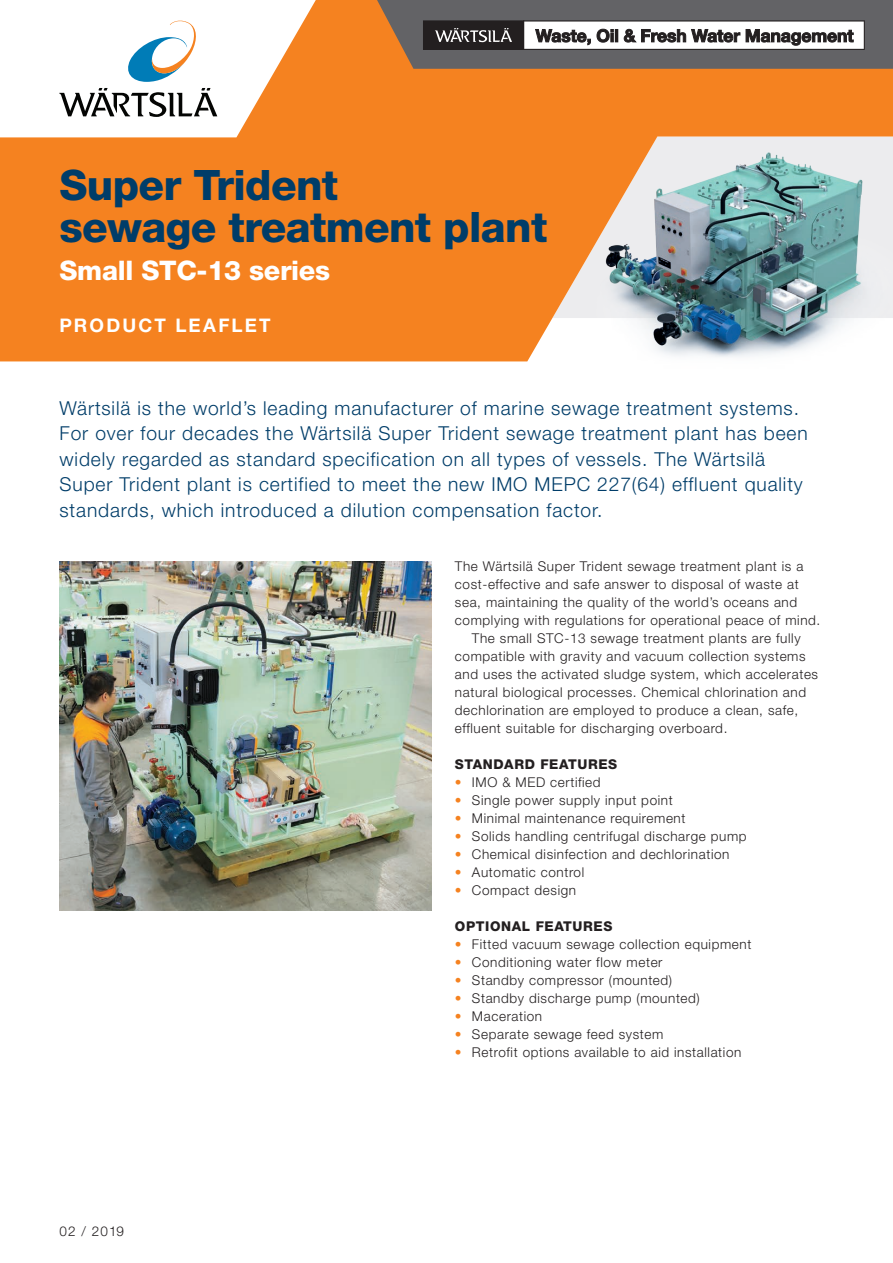
<style>
.page{position:relative;width:893px;height:1263px;background:#fff}
.page>*{position:absolute;margin:0;border:0;box-sizing:border-box;transform-origin:0 0}
.t1{font:800 42px "Helvetica Neue LT Std";letter-spacing:-.015em;color:#003d69}
.t2{font:800 27px "Helvetica Neue LT Std";letter-spacing:-.01em;color:#fff}
.t3{font:300 19.2px/25.5px "Helvetica Neue LT Std";letter-spacing:.045em;color:#003d69}
.t4{font:700 18.75px "Helvetica Neue LT Std";letter-spacing:.115em;color:#fff}
.t5{font:300 13.5px/18px "Helvetica Neue LT Std";letter-spacing:.045em;color:#231f20}
.t6{font:800 13.5px "Helvetica Neue LT Std";letter-spacing:.045em;color:#231f20}
.s1{color:#f58220}
</style>
<div class="page">
<div style="left:0;top:0;width:893px;height:361px;background:#f58220"></div>
<img style="left:59px;top:561px;width:372px;height:350px">
<svg style="left:377px;top:0;width:516px;height:69px"></svg>
<img style="left:587px;top:145px;width:306px;height:216px">
<svg style="left:0;top:0;width:316px;height:137px"></svg>
<p class="t1" style="left:60px;top:160px;width:280px">Super Trident</p>
<p class="t1" style="left:60px;top:202px;width:489px">sewage treatment plant</p>
<p class="t2" style="left:60px;top:255px;width:272px">Small STC-13 series</p>
<p class="t4" style="left:60px;top:314px;width:213px">PRODUCT LEAFLET</p>
<p class="t3" style="left:60px;top:394px;width:750px">Wärtsilä is the world’s leading manufacturer of marine sewage treatment systems.<br>For over four decades the Wärtsilä Super Trident sewage treatment plant has been widely regarded as standard specification on all types of vessels. The Wärtsilä Super Trident plant is certified to meet the new IMO MEPC 227(64) effluent quality standards, which introduced a dilution compensation factor.</p>
<p class="t5" style="left:60px;top:1222px;width:66px">02 / 2019</p>
<p class="t5" style="left:455px;top:557px;width:367px">The Wärtsilä Super Trident sewage treatment plant is a cost-effective and safe answer to disposal of waste at sea, maintaining the quality of the world’s oceans and complying with regulations for operational peace of mind.</p>
<p class="t5" style="left:455px;top:629px;width:365px;text-indent:17px">The small STC-13 sewage treatment plants are fully compatible with gravity and vacuum collection systems and uses the activated sludge system, which accelerates natural biological processes. Chemical chlorination and dechlorination are employed to produce a clean, safe, effluent suitable for discharging overboard.</p>
<p class="t6" style="left:455px;top:756px;width:164px">STANDARD FEATURES</p>
<p class="t5" style="left:455px;top:773px;width:147px"><span class="s1">•</span> IMO &amp; MED certified</p>
<p class="t5" style="left:455px;top:791px;width:219px"><span class="s1">•</span> Single power supply input point</p>
<p class="t5" style="left:455px;top:809px;width:232px"><span class="s1">•</span> Minimal maintenance requirement</p>
<p class="t5" style="left:455px;top:827px;width:293px"><span class="s1">•</span> Solids handling centrifugal discharge pump</p>
<p class="t5" style="left:455px;top:845px;width:276px"><span class="s1">•</span> Chemical disinfection and dechlorination</p>
<p class="t5" style="left:455px;top:863px;width:131px"><span class="s1">•</span> Automatic control</p>
<p class="t5" style="left:455px;top:881px;width:123px"><span class="s1">•</span> Compact design</p>
<p class="t6" style="left:455px;top:918px;width:159px">OPTIONAL FEATURES</p>
<p class="t5" style="left:455px;top:935px;width:298px"><span class="s1">•</span> Fitted vacuum sewage collection equipment</p>
<p class="t5" style="left:455px;top:953px;width:209px"><span class="s1">•</span> Conditioning water flow meter</p>
<p class="t5" style="left:455px;top:971px;width:219px"><span class="s1">•</span> Standby compressor (mounted)</p>
<p class="t5" style="left:455px;top:989px;width:246px"><span class="s1">•</span> Standby discharge pump (mounted)</p>
<p class="t5" style="left:455px;top:1007px;width:89px"><span class="s1">•</span> Maceration</p>
<p class="t5" style="left:455px;top:1025px;width:210px"><span class="s1">•</span> Separate sewage feed system</p>
<p class="t5" style="left:455px;top:1043px;width:288px"><span class="s1">•</span> Retrofit options available to aid installation</p>
</div>
